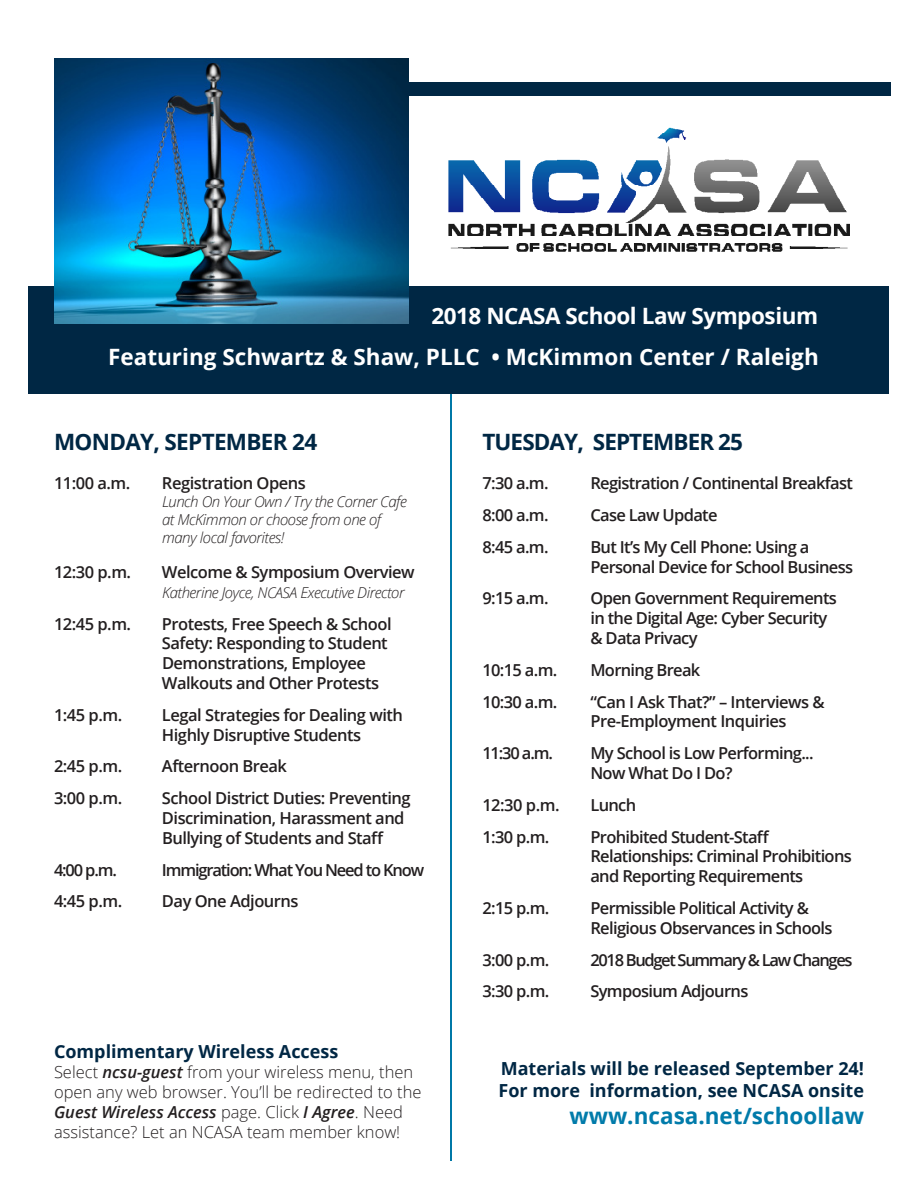
<style>
.page{position:relative;width:918px;height:1188px;background:#fff}
.page>*{position:absolute;margin:0;border:0;box-sizing:border-box;transform-origin:0 0}
.t1{font:700 22.5px "Open Sans";color:#fff}
.t2{font:700 22.5px "Open Sans";letter-spacing:-.04em;color:#002744}
.t3{font:700 22.5px "Open Sans";letter-spacing:-.02em;color:#fff}
.t4{font:700 22.5px "Open Sans";color:#017baa}
.t5{font:700 18px "Open Sans";color:#002744}
.t6{font:600 16.5px/19.8px "Open Sans";letter-spacing:-.04em;color:#231f20}
.t7{font:300 16.5px/19.8px "Open Sans";color:#231f20}
.t8{font:600 16.5px "Open Sans";letter-spacing:-.07em;color:#231f20}
.t9{font:600 16.5px "Open Sans";letter-spacing:-.08em;color:#231f20}
.t10{font:italic 300 15px/18px "Open Sans";letter-spacing:-.03em;color:#231f20}
.s1{font-weight:600;font-style:italic}
</style>
<div class="page">
<hr style="left:450px;top:351px;width:2px;height:810px;background:#0078a7">
<div style="left:29px;top:286px;width:860px;height:108px;background:#002744"></div>
<img style="left:448px;top:127px;width:402px;height:125px">
<div style="left:54px;top:82px;width:837px;height:14px;background:#002744"></div>
<img style="left:54px;top:58px;width:355px;height:265px">
<p class="t3" style="left:431px;top:300px;width:388px">2018 NCASA School Law Symposium</p>
<p class="t1" style="left:108px;top:341px;width:712px">Featuring Schwartz &amp; Shaw, PLLC • McKimmon Center / Raleigh</p>
<p class="t2" style="left:54px;top:425px;width:265px">MONDAY, SEPTEMBER 24</p>
<p class="t6" style="left:54px;top:473px;width:78px">11:00 a.m.</p>
<p class="t6" style="left:162px;top:473px;width:145px">Registration Opens</p>
<p class="t10" style="left:162px;top:492px;width:246px">Lunch On Your Own / Try the Corner Cafe at McKimmon or choose from one of many local favorites!</p>
<p class="t6" style="left:54px;top:562px;width:79px">12:30 p.m.</p>
<p class="t6" style="left:162px;top:562px;width:254px">Welcome &amp; Symposium Overview</p>
<p class="t10" style="left:162px;top:583px;width:244px">Katherine Joyce, NCASA Executive Director</p>
<p class="t6" style="left:54px;top:613px;width:79px">12:45 p.m.</p>
<p class="t6" style="left:162px;top:613px;width:231px">Protests, Free Speech &amp; School<br>Safety: Responding to Student<br>Demonstrations, Employee<br>Walkouts and Other Protests</p>
<p class="t6" style="left:54px;top:704px;width:70px">1:45 p.m.</p>
<p class="t6" style="left:162px;top:704px;width:242px">Legal Strategies for Dealing with<br>Highly Disruptive Students</p>
<p class="t6" style="left:54px;top:756px;width:70px">2:45 p.m.</p>
<p class="t6" style="left:162px;top:756px;width:126px">Afternoon Break</p>
<p class="t6" style="left:54px;top:788px;width:70px">3:00 p.m.</p>
<p class="t6" style="left:162px;top:788px;width:250px">School District Duties: Preventing<br>Discrimination, Harassment and<br>Bullying of Students and Staff</p>
<p class="t6" style="left:54px;top:859px;width:64px">4:00 p.m.</p>
<p class="t8" style="left:162px;top:858px;width:264px">Immigration: What You Need to Know</p>
<p class="t6" style="left:54px;top:891px;width:70px">4:45 p.m.</p>
<p class="t6" style="left:162px;top:891px;width:138px">Day One Adjourns</p>
<p class="t5" style="left:54px;top:1039px;width:286px">Complimentary Wireless Access</p>
<p class="t7" style="left:54px;top:1062px;width:369px">Select <span class="s1">ncsu-guest</span> from your wireless menu, then open any web browser. You’ll be redirected to the <span class="s1">Guest Wireless Access</span> page. Click <span class="s1">I Agree</span>. Need assistance? Let an NCASA team member know!</p>
<p class="t2" style="left:482px;top:425px;width:262px">TUESDAY, SEPTEMBER 25</p>
<p class="t6" style="left:482px;top:473px;width:68px">7:30 a.m.</p>
<p class="t6" style="left:590px;top:473px;width:264px">Registration / Continental Breakfast</p>
<p class="t6" style="left:482px;top:505px;width:68px">8:00 a.m.</p>
<p class="t6" style="left:590px;top:505px;width:129px">Case Law Update</p>
<p class="t6" style="left:482px;top:536px;width:68px">8:45 a.m.</p>
<p class="t6" style="left:590px;top:536px;width:221px">But It’s My Cell Phone: Using a</p>
<p class="t6" style="left:590px;top:556px;width:264px">Personal Device for School Business</p>
<p class="t6" style="left:482px;top:588px;width:68px">9:15 a.m.</p>
<p class="t6" style="left:590px;top:588px;width:248px">Open Government Requirements in the Digital Age: Cyber Security &amp; Data Privacy</p>
<p class="t6" style="left:482px;top:659px;width:76px">10:15 a.m.</p>
<p class="t6" style="left:590px;top:659px;width:112px">Morning Break</p>
<p class="t6" style="left:482px;top:691px;width:76px">10:30 a.m.</p>
<p class="t6" style="left:590px;top:691px;width:236px">“Can I Ask That?” – Interviews &amp;<br>Pre-Employment Inquiries</p>
<p class="t6" style="left:482px;top:743px;width:72px">11:30 a.m.</p>
<p class="t6" style="left:590px;top:743px;width:225px">My School is Low Performing...<br>Now What Do I Do?</p>
<p class="t6" style="left:482px;top:794px;width:79px">12:30 p.m.</p>
<p class="t6" style="left:590px;top:794px;width:47px">Lunch</p>
<p class="t6" style="left:482px;top:826px;width:68px">1:30 p.m.</p>
<p class="t6" style="left:590px;top:826px;width:263px">Prohibited Student-Staff<br>Relationships: Criminal Prohibitions and Reporting Requirements</p>
<p class="t6" style="left:482px;top:898px;width:68px">2:15 p.m.</p>
<p class="t6" style="left:590px;top:898px;width:244px">Permissible Political Activity &amp;<br>Religious Observances in Schools</p>
<p class="t6" style="left:482px;top:949px;width:68px">3:00 p.m.</p>
<p class="t9" style="left:590px;top:948px;width:264px">2018 Budget Summary &amp; Law Changes</p>
<p class="t6" style="left:482px;top:981px;width:68px">3:30 p.m.</p>
<p class="t6" style="left:590px;top:981px;width:159px">Symposium Adjourns</p>
<p class="t5" style="left:501px;top:1056px;width:365px">Materials will be released September 24!</p>
<p class="t5" style="left:499px;top:1078px;width:367px">For more information, see NCASA onsite</p>
<p class="t4" style="left:570px;top:1100px;width:296px">www.ncasa.net/schoollaw</p>
</div>
